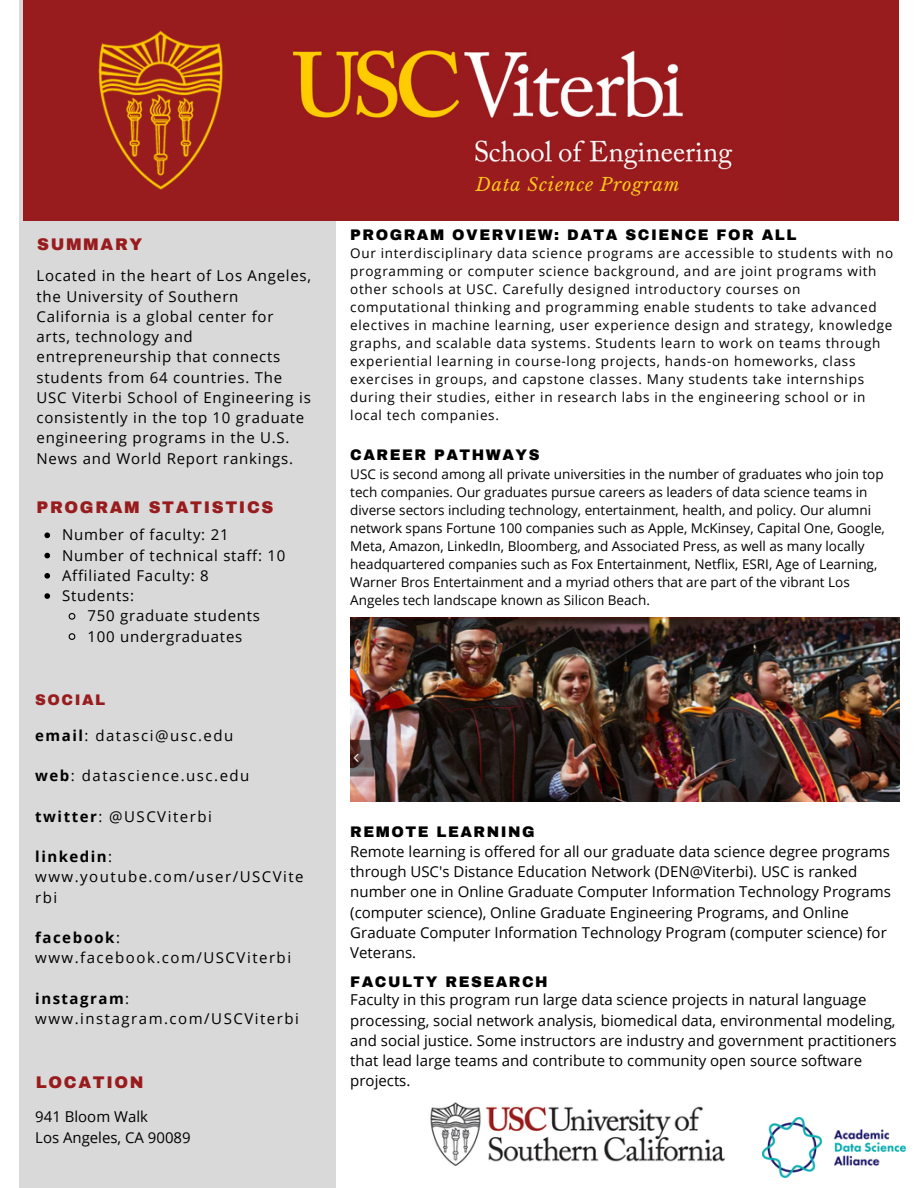
<style>
.page{position:relative;width:918px;height:1188px;background:#fff}
.page>*{position:absolute;margin:0;border:0;box-sizing:border-box;transform-origin:0 0}
.t1{font:italic 18px "Libre Baskerville";letter-spacing:.05em;color:#fdc71c}
.t2{font:900 16.5px "Archivo";letter-spacing:.1em;color:#981c1e}
.t3{font:15px/20.2px "Open Sans";color:#000}
.t4{font:15px/20.2px "Open Sans";letter-spacing:.05em;color:#000}
.t5{font:15px/20.2px "Open Sans";letter-spacing:.1em;color:#000}
.t6{font:900 15px "Archivo";letter-spacing:.1em;color:#000}
.t7{font:900 15px "Archivo";letter-spacing:.1em;color:#981c1e}
.t8{font:13.5px/18px "Open Sans";letter-spacing:.05em;color:#000}
.t9{font:13.5px/18px "Open Sans";color:#000}
.s1{font-weight:700}
</style>
<div class="page">
<div style="left:20px;top:0;width:316px;height:1188px;background:#d9d9d9"></div>
<div style="left:23px;top:0;width:875px;height:221px;background:#981c1e"></div>
<img style="left:350px;top:618px;width:549px;height:183px">
<img style="left:301px;top:50px;width:432px;height:120px">
<img style="left:763px;top:1117px;width:143px;height:60px">
<img style="left:98px;top:30px;width:203px;height:160px">
<img style="left:430px;top:1102px;width:296px;height:64px">
<svg style="left:44px;top:533px;width:6px;height:5px"></svg>
<svg style="left:44px;top:553px;width:6px;height:5px"></svg>
<svg style="left:44px;top:573px;width:6px;height:6px"></svg>
<svg style="left:44px;top:593px;width:6px;height:6px"></svg>
<svg style="left:68px;top:613px;width:8px;height:7px"></svg>
<svg style="left:68px;top:633px;width:8px;height:7px"></svg>
<p class="t2" style="left:37px;top:236px;width:107px">SUMMARY</p>
<p class="t4" style="left:37px;top:265px;width:276px">Located in the heart of Los Angeles, the University of Southern<br>California is a global center for<br>arts, technology and entrepreneurship that connects students from 64 countries. The<br>USC Viterbi School of Engineering is consistently in the top 10 graduate engineering programs in the U.S.<br>News and World Report rankings.</p>
<p class="t2" style="left:37px;top:499px;width:238px">PROGRAM STATISTICS</p>
<p class="t4" style="left:62px;top:524px;width:168px">Number of faculty: 21</p>
<p class="t4" style="left:62px;top:545px;width:225px">Number of technical staff: 10</p>
<p class="t4" style="left:62px;top:565px;width:148px">Affiliated Faculty: 8</p>
<p class="t4" style="left:62px;top:585px;width:73px">Students:</p>
<p class="t4" style="left:88px;top:605px;width:174px">750 graduate students</p>
<p class="t4" style="left:88px;top:626px;width:156px">100 undergraduates</p>
<p class="t7" style="left:35px;top:692px;width:71px">SOCIAL</p>
<p class="t5" style="left:35px;top:725px;width:200px"><span class="s1">email</span>: datasci@usc.edu</p>
<p class="t5" style="left:35px;top:765px;width:216px"><span class="s1">web</span>: datascience.usc.edu</p>
<p class="t5" style="left:35px;top:806px;width:178px"><span class="s1">twitter</span>: @USCViterbi</p>
<p class="t5" style="left:35px;top:846px;width:270px"><span class="s1">linkedin</span>: www.youtube.com/user/USCVite rbi</p>
<p class="t5" style="left:35px;top:927px;width:257px"><span class="s1">facebook</span>: www.facebook.com/USCViterbi</p>
<p class="t5" style="left:35px;top:988px;width:265px"><span class="s1">instagram</span>: www.instagram.com/USCViterbi</p>
<p class="t2" style="left:36px;top:1074px;width:109px">LOCATION</p>
<p class="t3" style="left:35px;top:1106px;width:157px;line-height:21px">941 Bloom Walk<br>Los Angeles, CA 90089</p>
<p class="t1" style="left:476px;top:174px;width:205px">Data Science Program</p>
<p class="t6" style="left:350px;top:227px;width:448px">PROGRAM OVERVIEW: DATA SCIENCE FOR ALL</p>
<p class="t8" style="left:350px;top:244px;width:544px">Our interdisciplinary data science programs are accessible to students with no programming or computer science background, and are joint programs with other schools at USC. Carefully designed introductory courses on computational thinking and programming enable students to take advanced electives in machine learning, user experience design and strategy, knowledge graphs, and scalable data systems. Students learn to work on teams through experiential learning in course-long projects, hands-on homeworks, class exercises in groups, and capstone classes. Many students take internships during their studies, either in research labs in the engineering school or in local tech companies.</p>
<p class="t6" style="left:350px;top:447px;width:191px">CAREER PATHWAYS</p>
<p class="t9" style="left:350px;top:465px;width:536px">USC is second among all private universities in the number of graduates who join top tech companies. Our graduates pursue careers as leaders of data science teams in diverse sectors including technology, entertainment, health, and policy. Our alumni network spans Fortune 100 companies such as Apple, McKinsey, Capital One, Google, Meta, Amazon, LinkedIn, Bloomberg, and Associated Press, as well as many locally headquartered companies such as Fox Entertainment, Netflix, ESRI, Age of Learning, Warner Bros Entertainment and a myriad others that are part of the vibrant Los Angeles tech landscape known as Silicon Beach.</p>
<p class="t6" style="left:350px;top:824px;width:186px">REMOTE LEARNING</p>
<p class="t3" style="left:350px;top:841px;width:542px">Remote learning is offered for all our graduate data science degree programs through USC's Distance Education Network (DEN@Viterbi). USC is ranked number one in Online Graduate Computer Information Technology Programs (computer science), Online Graduate Engineering Programs, and Online Graduate Computer Information Technology Program (computer science) for Veterans.</p>
<p class="t3" style="left:350px;top:990px;width:548px">Faculty in this program run large data science projects in natural language processing, social network analysis, biomedical data, environmental modeling, and social justice. Some instructors are industry and government practitioners that lead large teams and contribute to community open source software projects.</p>
<p class="t6" style="left:350px;top:974px;width:199px">FACULTY RESEARCH</p>
</div>
